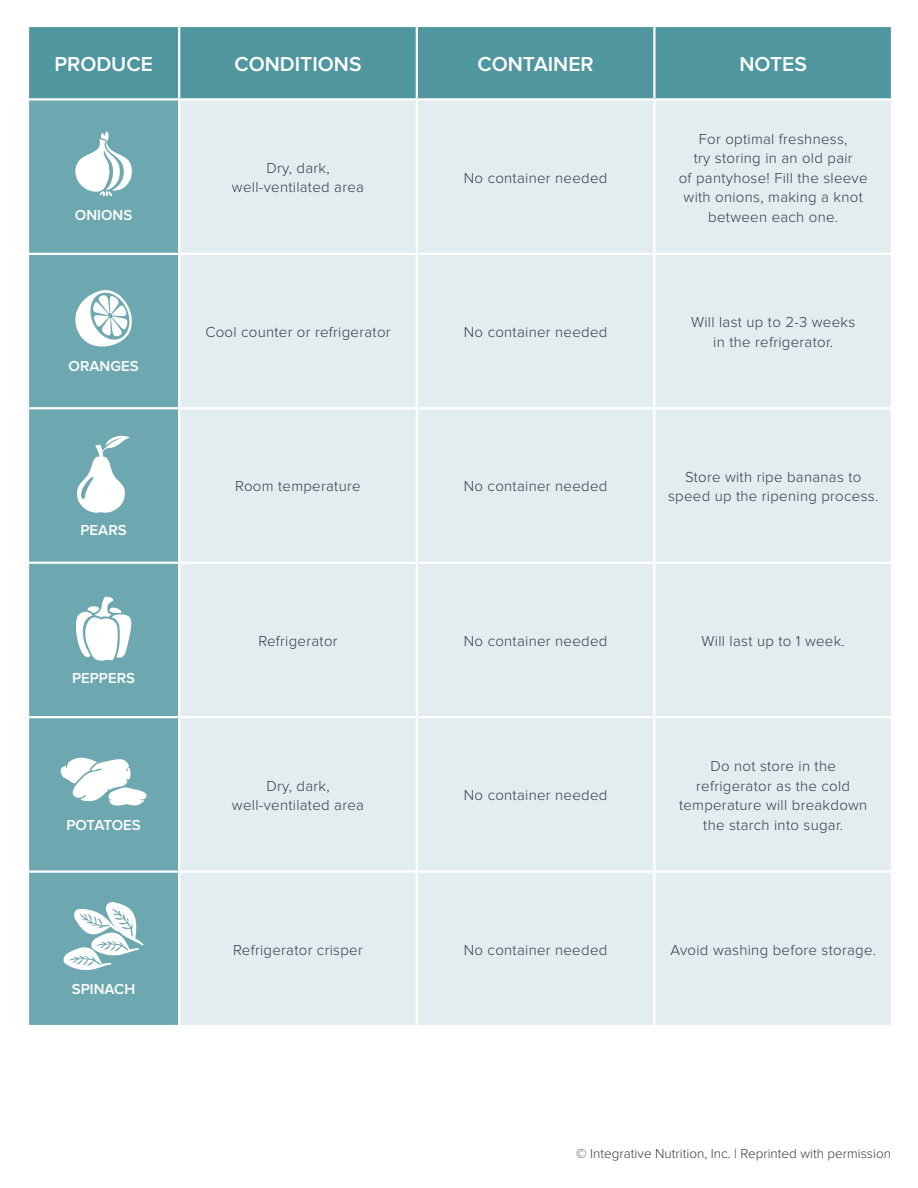
<style>
.page{position:relative;width:918px;height:1188px;background:#fff}
.page>*{position:absolute;margin:0;border:0;box-sizing:border-box;transform-origin:0 0}
.t1{font:600 21px "Proxima Nova";color:#fff}
.t2{font:300 15px/19.5px "Proxima Nova";letter-spacing:.02em;color:#373b47;text-align:center}
.t3{font:600 15px "Proxima Nova";color:#fff}
.t4{font:600 15px "Proxima Nova";letter-spacing:-.025em;color:#fff}
.t5{font:300 13.5px "Proxima Nova";color:#373b47}
</style>
<div class="page">
<div style="left:29px;top:27px;width:862px;height:71px;background:#50969f"></div>
<div style="left:29px;top:101px;width:149px;height:924px;background:#6da7af"></div>
<div style="left:180px;top:101px;width:711px;height:924px;background:#e2edef"></div>
<hr style="left:416px;top:101px;width:2px;height:152px;background:#fff">
<hr style="left:653px;top:101px;width:3px;height:152px;background:#fff">
<hr style="left:416px;top:255px;width:2px;height:152px;background:#fff">
<hr style="left:653px;top:255px;width:3px;height:152px;background:#fff">
<hr style="left:416px;top:409px;width:2px;height:153px;background:#fff">
<hr style="left:653px;top:409px;width:3px;height:153px;background:#fff">
<hr style="left:416px;top:564px;width:2px;height:152px;background:#fff">
<hr style="left:653px;top:564px;width:3px;height:152px;background:#fff">
<hr style="left:416px;top:718px;width:2px;height:152px;background:#fff">
<hr style="left:653px;top:718px;width:3px;height:152px;background:#fff">
<hr style="left:178px;top:253px;width:239px;height:2px;background:#fff">
<hr style="left:417px;top:253px;width:237px;height:2px;background:#fff">
<hr style="left:654px;top:253px;width:237px;height:2px;background:#fff">
<hr style="left:178px;top:407px;width:239px;height:2px;background:#fff">
<hr style="left:417px;top:407px;width:237px;height:2px;background:#fff">
<hr style="left:654px;top:407px;width:237px;height:2px;background:#fff">
<hr style="left:178px;top:562px;width:239px;height:2px;background:#fff">
<hr style="left:417px;top:562px;width:237px;height:2px;background:#fff">
<hr style="left:654px;top:562px;width:237px;height:2px;background:#fff">
<hr style="left:178px;top:716px;width:239px;height:2px;background:#fff">
<hr style="left:417px;top:716px;width:237px;height:2px;background:#fff">
<hr style="left:654px;top:716px;width:237px;height:2px;background:#fff">
<hr style="left:178px;top:870px;width:239px;height:3px;background:#fff">
<hr style="left:417px;top:870px;width:237px;height:3px;background:#fff">
<hr style="left:654px;top:870px;width:237px;height:3px;background:#fff">
<hr style="left:416px;top:873px;width:2px;height:152px;background:#fff">
<hr style="left:653px;top:873px;width:3px;height:152px;background:#fff">
<hr style="left:29px;top:253px;width:149px;height:2px;background:#fff">
<hr style="left:29px;top:407px;width:149px;height:2px;background:#fff">
<hr style="left:29px;top:562px;width:149px;height:2px;background:#fff">
<hr style="left:29px;top:716px;width:149px;height:2px;background:#fff">
<hr style="left:29px;top:870px;width:149px;height:3px;background:#fff">
<hr style="left:416px;top:27px;width:2px;height:71px;background:#fff">
<hr style="left:653px;top:27px;width:3px;height:71px;background:#fff">
<hr style="left:178px;top:27px;width:2px;height:71px;background:#fff">
<svg style="left:71px;top:125px;width:62px;height:73px"></svg>
<svg style="left:74px;top:289px;width:58px;height:61px"></svg>
<svg style="left:77px;top:434px;width:53px;height:80px"></svg>
<svg style="left:72px;top:596px;width:60px;height:69px"></svg>
<svg style="left:60px;top:756px;width:87px;height:51px"></svg>
<svg style="left:62px;top:901px;width:82px;height:69px"></svg>
<h1 class="t1" style="left:54px;top:54px;width:100px">PRODUCE</h1>
<h1 class="t1" style="left:234px;top:54px;width:129px">CONDITIONS</h1>
<h1 class="t1" style="left:477px;top:54px;width:118px">CONTAINER</h1>
<h1 class="t1" style="left:740px;top:54px;width:69px">NOTES</h1>
<p class="t3" style="left:75px;top:208px;width:59px">ONIONS</p>
<p class="t3" style="left:69px;top:359px;width:72px">ORANGES</p>
<p class="t3" style="left:80px;top:523px;width:48px">PEARS</p>
<p class="t3" style="left:72px;top:671px;width:65px">PEPPERS</p>
<p class="t4" style="left:66px;top:818px;width:76px">POTATOES</p>
<p class="t3" style="left:72px;top:982px;width:65px">SPINACH</p>
<p class="t2" style="left:232px;top:159px;width:134px">Dry, dark, well-ventilated area</p>
<p class="t2" style="left:464px;top:168px;width:145px">No container needed</p>
<p class="t2" style="left:679px;top:129px;width:190px">For optimal freshness,<br>try storing in an old pair<br>of pantyhose! Fill the sleeve with onions, making a knot between each one.</p>
<p class="t2" style="left:205px;top:323px;width:187px">Cool counter or refrigerator</p>
<p class="t2" style="left:464px;top:323px;width:145px">No container needed</p>
<p class="t2" style="left:691px;top:313px;width:166px">Will last up to 2-3 weeks in the refrigerator.</p>
<p class="t2" style="left:235px;top:477px;width:127px">Room temperature</p>
<p class="t2" style="left:464px;top:477px;width:145px">No container needed</p>
<p class="t2" style="left:668px;top:468px;width:212px">Store with ripe bananas to speed up the ripening process.</p>
<p class="t2" style="left:258px;top:632px;width:81px">Refrigerator</p>
<p class="t2" style="left:464px;top:632px;width:145px">No container needed</p>
<p class="t2" style="left:702px;top:632px;width:145px">Will last up to 1 week.</p>
<p class="t2" style="left:232px;top:776px;width:134px">Dry, dark, well-ventilated area</p>
<p class="t2" style="left:464px;top:786px;width:145px">No container needed</p>
<p class="t2" style="left:679px;top:757px;width:190px">Do not store in the refrigerator as the cold temperature will breakdown the starch into sugar.</p>
<p class="t2" style="left:233px;top:941px;width:131px">Refrigerator crisper</p>
<p class="t2" style="left:464px;top:941px;width:145px">No container needed</p>
<p class="t2" style="left:670px;top:941px;width:207px">Avoid washing before storage.</p>
<p class="t5" style="left:576px;top:1148px;width:316px">© Integrative Nutrition, Inc. | Reprinted with permission</p>
</div>
